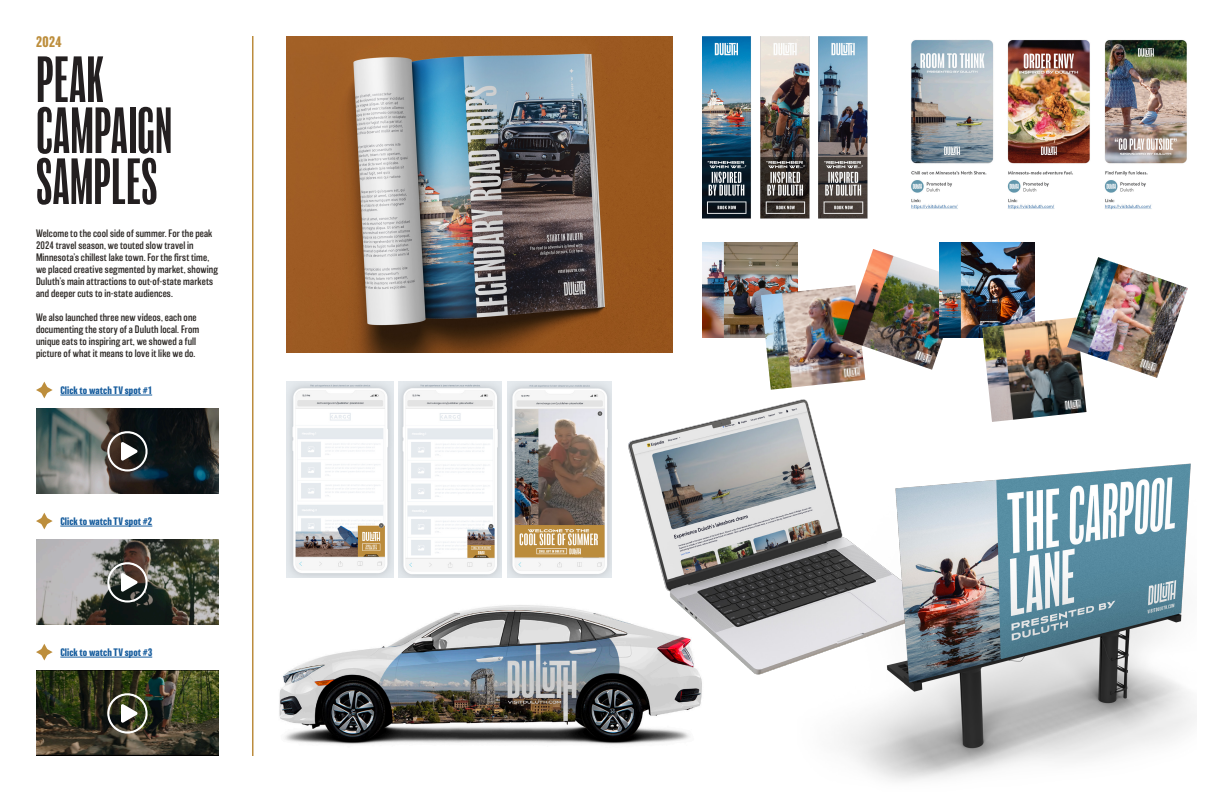
<style>
.page{position:relative;width:1224px;height:792px;background:#fff}
.page>*{position:absolute;margin:0;border:0;box-sizing:border-box;transform-origin:0 0}
.t1{font:extra-condensed 60px/51px "Balboa";letter-spacing:.005em;color:#231f20}
.t2{font:700 14px "Balboa";color:#bd8e3c}
.t3{font:300 10px/12px "Balboa";letter-spacing:.01em;color:#2d2926}
.t4{font:700 10px "Balboa";letter-spacing:.01em;color:#175d9e}
</style>
<div class="page">
<img style="left:279px;top:605px;width:422px;height:140px">
<hr style="left:252px;top:36px;width:2px;height:720px;background:#bc8c3d">
<svg style="left:36px;top:382px;width:17px;height:16px"></svg>
<hr style="left:60px;top:395px;width:92px;height:1px;background:#175d9e">
<img style="left:287px;top:36px;width:385px;height:316px">
<img style="left:556px;top:399px;width:259px;height:302px">
<img style="left:703px;top:36px;width:48px;height:183px">
<img style="left:761px;top:36px;width:48px;height:183px">
<img style="left:819px;top:36px;width:49px;height:183px">
<img style="left:911px;top:40px;width:276px;height:170px">
<img style="left:703px;top:242px;width:95px;height:95px">
<img style="left:761px;top:285px;width:104px;height:105px">
<img style="left:842px;top:249px;width:121px;height:121px">
<img style="left:939px;top:242px;width:95px;height:95px">
<img style="left:982px;top:318px;width:105px;height:104px">
<img style="left:1067px;top:257px;width:121px;height:121px">
<img style="left:287px;top:382px;width:106px;height:195px">
<img style="left:398px;top:382px;width:104px;height:195px">
<img style="left:507px;top:382px;width:105px;height:195px">
<img style="left:798px;top:428px;width:398px;height:353px">
<svg style="left:36px;top:644px;width:17px;height:16px"></svg>
<hr style="left:60px;top:657px;width:92px;height:1px;background:#175d9e">
<svg style="left:36px;top:513px;width:17px;height:16px"></svg>
<hr style="left:60px;top:526px;width:92px;height:1px;background:#175d9e">
<svg style="left:36px;top:409px;width:183px;height:85px;background:#424949"></svg>
<svg style="left:36px;top:540px;width:183px;height:85px;background:#6f706a"></svg>
<svg style="left:36px;top:671px;width:183px;height:85px;background:#373822"></svg>
<svg style="left:107px;top:428px;width:43px;height:43px"></svg>
<svg style="left:107px;top:559px;width:43px;height:44px"></svg>
<svg style="left:107px;top:691px;width:43px;height:43px"></svg>
<p class="t2" style="left:36px;top:34px;width:27px">2024</p>
<p class="t1" style="left:36px;top:55px;width:69px">PEAK</p>
<p class="t1" style="left:36px;top:106px;width:138px">CAMPAIGN<br>SAMPLES</p>
<p class="t3" style="left:36px;top:227px;width:183px">Welcome to the cool side of summer. For the peak 2024 travel season, we touted slow travel in Minnesota’s chillest lake town. For the first time, we placed creative segmented by market, showing Duluth’s main attractions to out-of-state markets and deeper cuts to in-state audiences.</p>
<p class="t3" style="left:36px;top:311px;width:165px">We also launched three new videos, each one documenting the story of a Duluth local. From unique eats to inspiring art, we showed a full picture of what it means to love it like we do.</p>
<p class="t4" style="left:60px;top:384px;width:93px">Click to watch TV spot #1</p>
<p class="t4" style="left:60px;top:515px;width:93px">Click to watch TV spot #2</p>
<p class="t4" style="left:60px;top:646px;width:93px">Click to watch TV spot #3</p>
</div>
